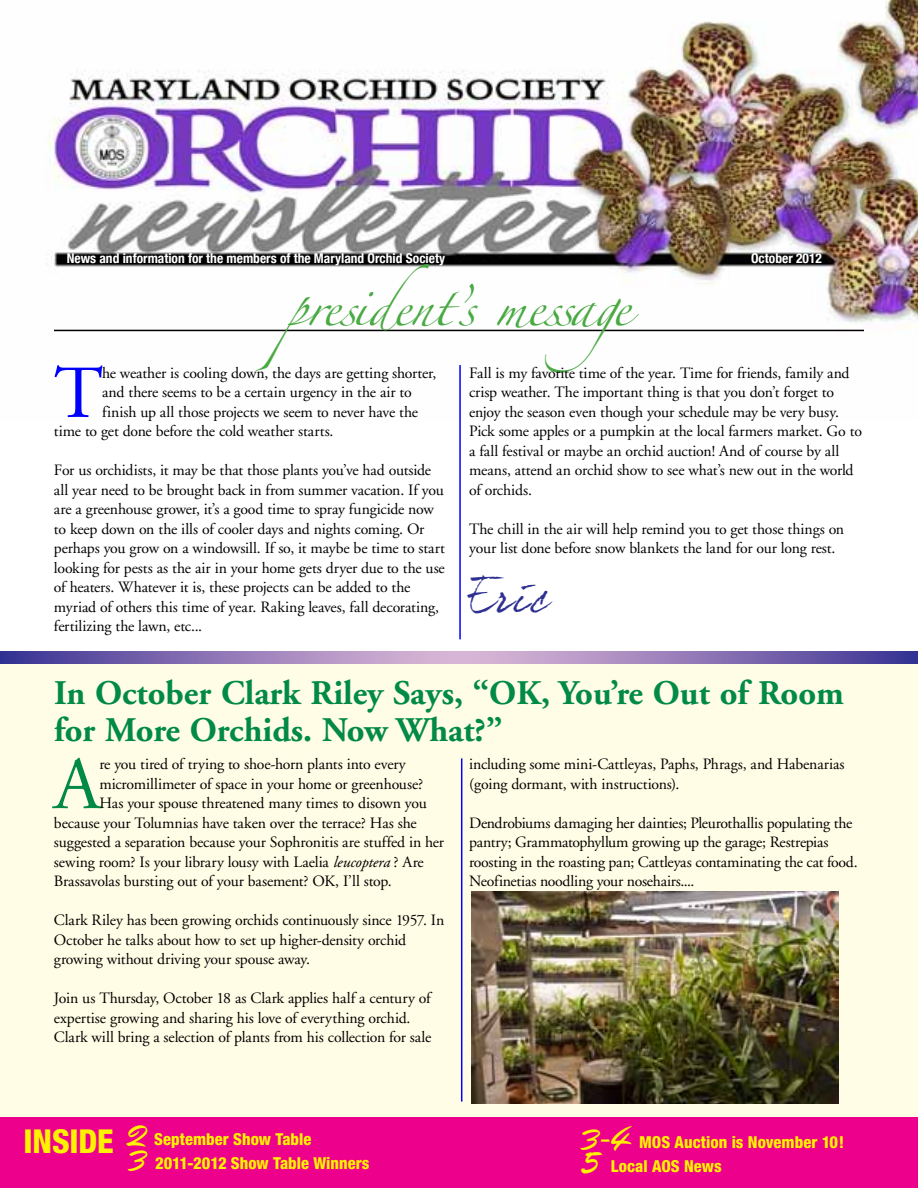
<style>
.page{position:relative;width:918px;height:1188px;background:#fff}
.page>*{position:absolute;margin:0;border:0;box-sizing:border-box;transform-origin:0 0}
.t1{font:74.55px "Adobe Garamond";color:#00f}
.t2{font:74.55px "Adobe Garamond";color:#008a45}
.t3{font:45px "Dear Joefour";color:#2e3092}
.t4{font:36px "Zapfino";letter-spacing:-.015em;color:#49a942}
.t5{font:700 34.5px/37.5px "Adobe Garamond";color:#008a45}
.t6{font:800 condensed 33px "Helvetica Neue";letter-spacing:-.005em;color:#fff200}
.t7{font:800 condensed 16.5px/24px "Helvetica Neue";color:#fff200}
.t8{font:15.75px/19.5px "Adobe Garamond";letter-spacing:-.01em;color:#000}
.t9{font:700 condensed 13.5px "Helvetica Neue";color:#fff}
.s1{font-style:italic}
.s2{font-family:"Mr Dafoe";font-weight:400;font-stretch:normal;font-size:30px}
</style>
<div class="page">
<div style="left:0;top:660px;width:918px;height:460px;background:#fffde5"></div>
<hr style="left:461px;top:758px;width:1px;height:344px;background:#00f">
<img style="left:46px;top:0;width:872px;height:332px">
<div style="left:0;top:1118px;width:918px;height:70px;background:#ec008c"></div>
<hr style="left:54px;top:330px;width:810px;height:1px;background:#000">
<svg style="left:1px;top:652px;width:917px;height:11px;background:#9078b6"></svg>
<img style="left:471px;top:891px;width:367px;height:213px">
<hr style="left:459px;top:365px;width:2px;height:274px;background:#00f">
<p class="t9" style="left:67px;top:250px;width:380px">News and information for the members of the Maryland Orchid Society</p>
<p class="t9" style="left:751px;top:250px;width:72px">October 2012</p>
<h3 class="t4" style="left:288px;top:292px;width:384px">president̕s message</h3>
<h1 class="t1" style="left:54px;top:353px;width:51px">T</h1>
<p class="t8" style="left:102px;top:364px;width:336px">he weather is cooling down, the days are getting shorter,</p>
<p class="t8" style="left:469px;top:364px;width:394px">Fall is my favorite time of the year. Time for friends, family and crisp weather. The important thing is that you don’t forget to enjoy the season even though your schedule may be very busy.<br>Pick some apples or a pumpkin at the local farmers market. Go to a fall festival or maybe an orchid auction! And of course by all means, attend an orchid show to see what’s new out in the world of orchids.</p>
<p class="t8" style="left:469px;top:520px;width:377px">The chill in the air will help remind you to get those things on your list done before snow blankets the land for our long rest.</p>
<h2 class="t3" style="left:469px;top:570px;width:81px">Eric</h2>
<p class="t8" style="left:102px;top:383px;width:311px">and there seems to be a certain urgency in the air to</p>
<p class="t8" style="left:102px;top:403px;width:318px">finish up all those projects we seem to never have the</p>
<p class="t8" style="left:54px;top:422px;width:281px">time to get done before the cold weather starts.</p>
<p class="t8" style="left:54px;top:461px;width:393px">For us orchidists, it may be that those plants you’ve had outside all year need to be brought back in from summer vacation. If you are a greenhouse grower, it’s a good time to spray fungicide now to keep down on the ills of cooler days and nights coming. Or perhaps you grow on a windowsill. If so, it maybe be time to start looking for pests as the air in your home gets dryer due to the use of heaters. Whatever it is, these projects can be added to the myriad of others this time of year. Raking leaves, fall decorating, fertilizing the lawn, etc...</p>
<h3 class="t5" style="left:54px;top:675px;width:791px">In October Clark Riley Says, “OK, You’re Out of Room for More Orchids. Now What?”</h3>
<h1 class="t2" style="left:54px;top:745px;width:48px">A</h1>
<p class="t8" style="left:469px;top:755px;width:377px">including some mini-Cattleyas, Paphs, Phrags, and Habenarias (going dormant, with instructions).</p>
<p class="t8" style="left:469px;top:813px;width:390px">Dendrobiums damaging her dainties; Pleurothallis populating the pantry; Grammatophyllum growing up the garage; Restrepias roosting in the roasting pan; Cattleyas contaminating the cat food.<br>Neofinetias noodling your nosehairs....</p>
<p class="t8" style="left:99px;top:755px;width:308px">re you tired of trying to shoe-horn plants into every</p>
<p class="t8" style="left:99px;top:774px;width:325px">micromillimeter of space in your home or greenhouse?</p>
<p class="t8" style="left:99px;top:794px;width:329px">Has your spouse threatened many times to disown you</p>
<p class="t8" style="left:54px;top:813px;width:364px">because your Tolumnias have taken over the terrace? Has she</p>
<p class="t8" style="left:54px;top:833px;width:392px">suggested a separation because your Sophronitis are stuffed in her</p>
<p class="t8" style="left:54px;top:852px;width:371px">sewing room? Is your library lousy with Laelia <span class="s1">leucoptera</span> ? Are</p>
<p class="t8" style="left:54px;top:872px;width:339px">Brassavolas bursting out of your basement? OK, I’ll stop.</p>
<p class="t8" style="left:54px;top:911px;width:392px">Clark Riley has been growing orchids continuously since 1957. In<br>October he talks about how to set up higher-density orchid growing without driving your spouse away.</p>
<p class="t8" style="left:54px;top:989px;width:379px">Join us Thursday, October 18 as Clark applies half a century of expertise growing and sharing his love of everything orchid.<br>Clark will bring a selection of plants from his collection for sale</p>
<h3 class="t6" style="left:24px;top:1121px;width:92px">InSide</h3>
<p class="t7" style="left:127px;top:1126px;width:244px"><span class="s2">2</span> September Show Table<br><span class="s2">3</span> 2011-2012 Show Table Winners</p>
<p class="t7" style="left:580px;top:1129px;width:266px"><span class="s2">3-4</span> MOS Auction is November 10!<br><span class="s2">5</span> Local AOS News</p>
</div>
